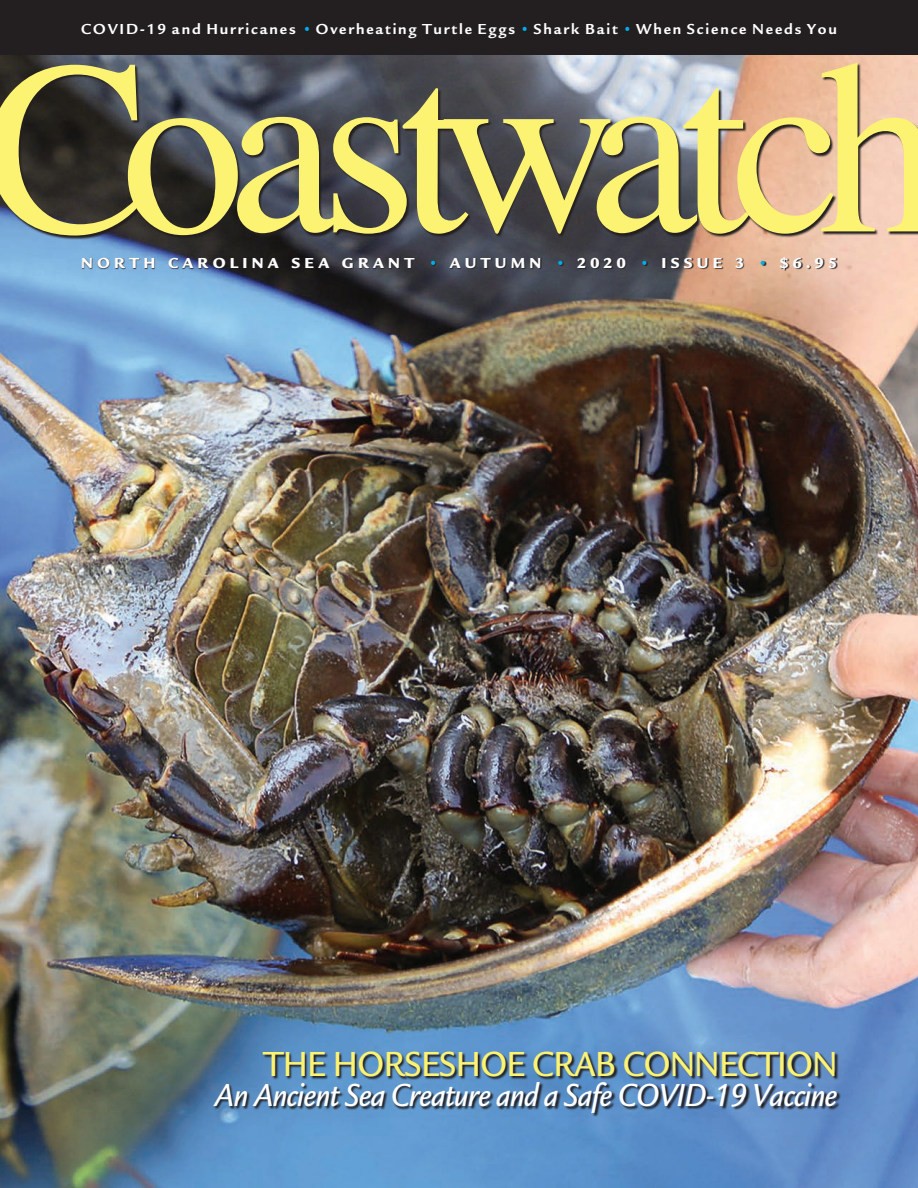
<style>
.page{position:relative;width:918px;height:1188px;background:#fff}
.page>*{position:absolute;margin:0;border:0;box-sizing:border-box;transform-origin:0 0}
.t1{font:247.5px "Times";letter-spacing:-.07em;color:#fcf373}
.t2{font:500 36px "Legacy Sans";letter-spacing:-.02em;color:#fcf373;scale:.9 1}
.t3{font:italic 500 33px "Legacy Sans";letter-spacing:-.02em;color:#fff;scale:.9 1}
.t4{font:700 15px "Legacy Sans";color:#fff}
.t5{font:900 15px "Legacy Sans";color:#fff}
.s1{font-weight:500;color:#00aeef}
.s2{color:#00aeef}
</style>
<div class="page">
<img style="left:0;top:54px;width:918px;height:1134px">
<svg style="left:82px;top:258px;width:756px;height:13px;background:#555359"></svg>
<svg style="left:214px;top:1053px;width:627px;height:64px;background:#5077a2"></svg>
<svg style="left:0;top:63px;width:918px;height:177px;background:#5a5456"></svg>
<div style="left:0;top:0;width:918px;height:54px;background:#231f20"></div>
<p class="t4" style="left:81px;top:20px;width:757px">C O V I D - 1 9 a n d H u r r i c a n e s <span class="s1">•</span> O v e r h e a t i n g T u r t l e E g g s <span class="s1">•</span> S h a r k B a i t <span class="s1">•</span> W h e n S c i e n c e N e e d s Y o u</p>
<p class="t1" style="left:-16px;top:-83px;width:961px">Coastwatch</p>
<p class="t5" style="left:81px;top:254px;width:757px">N O R T H C A R O L I N A S E A G R A N T <span class="s2">•</span> A U T U M N <span class="s2">•</span> 2 0 2 0 <span class="s2">•</span> I S S U E 3 <span class="s2">•</span> $ 6 . 9 5</p>
<p class="t2" style="left:264px;top:1043px;width:639px">THE HORSESHOE CRAB CONNECTION</p>
<p class="t3" style="left:215px;top:1076px;width:694px">An Ancient Sea Creature and a Safe COVID-19 Vaccine</p>
</div>
